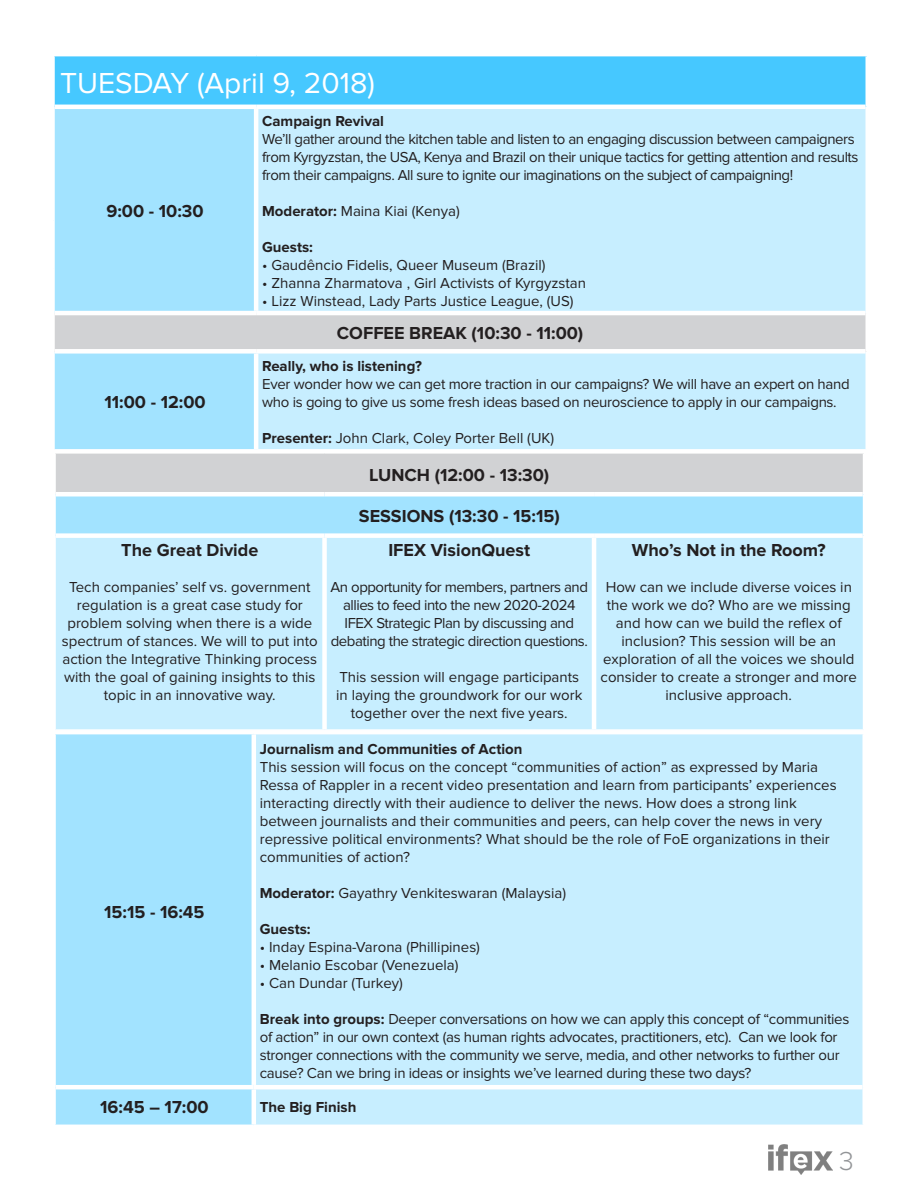
<style>
.page{position:relative;width:918px;height:1188px;background:#fff}
.page>*{position:absolute;margin:0;border:0;box-sizing:border-box;transform-origin:0 0}
.t1{font:30px "Proxima Nova";color:#fff}
.t2{font:300 27px "Proxima Nova";color:#939598}
.t3{font:700 18px "Proxima Nova";color:#231f20}
.t4{font:15px/18px "Proxima Nova";color:#231f20;text-align:center}
.t5{font:15px/18px "Proxima Nova";letter-spacing:-.02em;color:#231f20}
.t6{font:15px/18px "Proxima Nova";letter-spacing:-.03em;color:#231f20}
.t7{font:700 15px "Proxima Nova";color:#231f20}
.s1{font-weight:700}
</style>
<div class="page">
<div style="left:54px;top:56px;width:812px;height:51px;background:#46c8ff"></div>
<div style="left:55px;top:109px;width:199px;height:340px;background:#a2e3ff"></div>
<div style="left:258px;top:109px;width:608px;height:340px;background:#c7eeff"></div>
<div style="left:54px;top:313px;width:812px;height:38px;background:#d1d2d4"></div>
<hr style="left:53px;top:56px;width:2px;height:51px;background:#fff">
<hr style="left:53px;top:313px;width:2px;height:38px;background:#fff">
<hr style="left:55px;top:105px;width:201px;height:4px;background:#fff">
<hr style="left:256px;top:105px;width:610px;height:4px;background:#fff">
<hr style="left:55px;top:311px;width:201px;height:4px;background:#fff">
<hr style="left:256px;top:311px;width:610px;height:4px;background:#fff">
<div style="left:55px;top:349px;width:201px;height:5px;background:#fff"></div>
<div style="left:256px;top:349px;width:610px;height:5px;background:#fff"></div>
<div style="left:56px;top:734px;width:196px;height:391px;background:#a2e3ff"></div>
<div style="left:256px;top:734px;width:606px;height:391px;background:#c7eeff"></div>
<hr style="left:56px;top:1085px;width:198px;height:4px;background:#fff">
<hr style="left:254px;top:1085px;width:608px;height:4px;background:#fff">
<div style="left:55px;top:453px;width:809px;height:41px;background:#d1d2d4"></div>
<div style="left:55px;top:494px;width:809px;height:42px;background:#a2e3ff"></div>
<div style="left:56px;top:538px;width:807px;height:191px;background:#c7eeff"></div>
<hr style="left:54px;top:452px;width:271px;height:2px;background:#fff">
<hr style="left:54px;top:454px;width:2px;height:40px;background:#fff">
<hr style="left:325px;top:452px;width:269px;height:2px;background:#fff">
<hr style="left:594px;top:452px;width:270px;height:2px;background:#fff">
<hr style="left:863px;top:454px;width:1px;height:40px;background:#fff">
<hr style="left:54px;top:494px;width:2px;height:42px;background:#fff">
<hr style="left:863px;top:494px;width:1px;height:42px;background:#fff">
<hr style="left:56px;top:492px;width:269px;height:4px;background:#fff">
<hr style="left:325px;top:492px;width:269px;height:4px;background:#fff">
<hr style="left:594px;top:492px;width:269px;height:4px;background:#fff">
<div style="left:56px;top:533px;width:269px;height:5px;background:#fff"></div>
<div style="left:325px;top:533px;width:269px;height:5px;background:#fff"></div>
<div style="left:322px;top:538px;width:5px;height:191px;background:#fff"></div>
<div style="left:594px;top:533px;width:269px;height:5px;background:#fff"></div>
<hr style="left:592px;top:538px;width:4px;height:191px;background:#fff">
<img style="left:769px;top:1145px;width:63px;height:30px">
<p class="t1" style="left:60px;top:66px;width:316px">TUESDAY (April 9, 2018)</p>
<p class="t3" style="left:106px;top:201px;width:99px">9:00 - 10:30</p>
<p class="t3" style="left:104px;top:391px;width:103px">11:00 - 12:00</p>
<p class="t7" style="left:262px;top:112px;width:123px">Campaign Revival</p>
<p class="t6" style="left:262px;top:130px;width:598px">We’ll gather around the kitchen table and listen to an engaging discussion between campaigners from Kyrgyzstan, the USA, Kenya and Brazil on their unique tactics for getting attention and results from their campaigns. All sure to ignite our imaginations on the subject of campaigning!</p>
<p class="t4" style="left:262px;top:202px;width:199px"><span class="s1">Moderator:</span> Maina Kiai (Kenya)</p>
<p class="t7" style="left:262px;top:238px;width:52px">Guests:</p>
<p class="t4" style="left:262px;top:256px;width:285px">• Gaudêncio Fidelis, Queer Museum (Brazil)</p>
<p class="t4" style="left:262px;top:274px;width:325px">• Zhanna Zharmatova , Girl Activists of Kyrgyzstan</p>
<p class="t4" style="left:262px;top:292px;width:313px">• Lizz Winstead, Lady Parts Justice League, (US)</p>
<p class="t3" style="left:337px;top:323px;width:248px">COFFEE BREAK (10:30 - 11:00)</p>
<p class="t7" style="left:262px;top:357px;width:161px">Really, who is listening?</p>
<p class="t5" style="left:262px;top:375px;width:589px">Ever wonder how we can get more traction in our campaigns? We will have an expert on hand who is going to give us some fresh ideas based on neuroscience to apply in our campaigns.</p>
<p class="t4" style="left:262px;top:429px;width:294px"><span class="s1">Presenter:</span> John Clark, Coley Porter Bell (UK)</p>
<p class="t3" style="left:369px;top:464px;width:181px">LUNCH (12:00 - 13:30)</p>
<p class="t3" style="left:359px;top:506px;width:202px">SESSIONS (13:30 - 15:15)</p>
<p class="t3" style="left:121px;top:540px;width:139px">The Great Divide</p>
<p class="t4" style="left:62px;top:578px;width:258px">Tech companies’ self vs. government regulation is a great case study for problem solving when there is a wide spectrum of stances. We will to put into action the Integrative Thinking process with the goal of gaining insights to this topic in an innovative way.</p>
<p class="t3" style="left:388px;top:540px;width:143px">IFEX VisionQuest</p>
<p class="t6" style="left:331px;top:578px;width:259px;text-align:center">An opportunity for members, partners and allies to feed into the new 2020-2024<br>IFEX Strategic Plan by discussing and debating the strategic direction questions.</p>
<p class="t4" style="left:336px;top:668px;width:248px">This session will engage participants in laying the groundwork for our work together over the next five years.</p>
<p class="t3" style="left:632px;top:540px;width:195px">Who’s Not in the Room?</p>
<p class="t4" style="left:601px;top:578px;width:258px">How can we include diverse voices in the work we do? Who are we missing and how can we build the reflex of inclusion? This session will be an exploration of all the voices we should consider to create a stronger and more inclusive approach.</p>
<p class="t3" style="left:104px;top:901px;width:102px">15:15 - 16:45</p>
<p class="t7" style="left:260px;top:741px;width:264px">Journalism and Communities of Action</p>
<p class="t4" style="left:260px;top:759px;width:578px;text-align:left">This session will focus on the concept “communities of action” as expressed by Maria Ressa of Rappler in a recent video presentation and learn from participants’ experiences interacting directly with their audience to deliver the news. How does a strong link between journalists and their communities and peers, can help cover the news in very repressive political environments? What should be the role of FoE organizations in their communities of action?</p>
<p class="t4" style="left:260px;top:885px;width:308px"><span class="s1">Moderator:</span> Gayathry Venkiteswaran (Malaysia)</p>
<p class="t7" style="left:260px;top:921px;width:52px">Guests:</p>
<p class="t4" style="left:260px;top:939px;width:222px">• Inday Espina-Varona (Phillipines)</p>
<p class="t4" style="left:260px;top:957px;width:200px">• Melanio Escobar (Venezuela)</p>
<p class="t4" style="left:260px;top:975px;width:145px">• Can Dundar (Turkey)</p>
<p class="t5" style="left:260px;top:1011px;width:591px"><span class="s1">Break into groups:</span> Deeper conversations on how we can apply this concept of “communities of action” in our own context (as human rights advocates, practitioners, etc). Can we look for stronger connections with the community we serve, media, and other networks to further our cause? Can we bring in ideas or insights we’ve learned during these two days?</p>
<p class="t3" style="left:100px;top:1097px;width:110px">16:45 – 17:00</p>
<p class="t7" style="left:260px;top:1099px;width:98px">The Big Finish</p>
<p class="t2" style="left:839px;top:1145px;width:16px">3</p>
</div>
